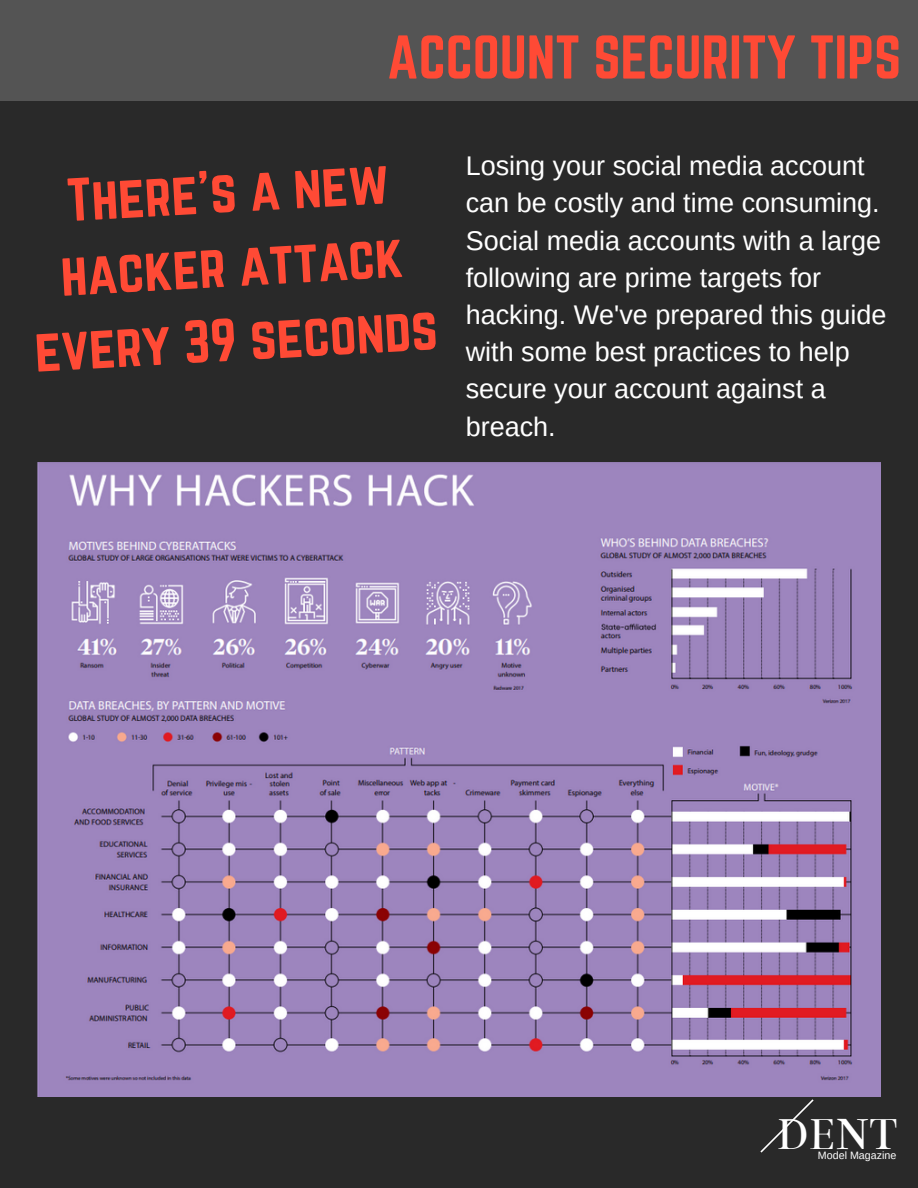
<style>
.page{position:relative;width:918px;height:1188px;background:#292929}
.page>*{position:absolute;margin:0;border:0;box-sizing:border-box;transform-origin:0 0}
.t1{font:54px "Norwester";color:#ff4a35}
.t2{font:53.25px/74.2px "Norwester";color:#ff4a35;text-align:center}
.t3{font:48.9px "Bentham";color:#fff}
.t4{font:27px/37.2px "Arimo";color:#fff}
.t5{font:10.65px "Arimo";color:#fff}
</style>
<div class="page">
<svg style="left:760px;top:1099px;width:54px;height:54px"></svg>
<div style="left:0;top:0;width:918px;height:100px;background:#545454"></div>
<img style="left:37px;top:462px;width:843px;height:635px">
<h1 class="t1" style="left:387px;top:31px;width:516px">ACCOUNT SECURITY TIPS</h1>
<h2 class="t2" style="left:25px;top:167px;width:405px;rotate:-3deg">There's a new hacker attack every 39 seconds</h2>
<p class="t4" style="left:466px;top:147px;width:422px">Losing your social media account can be costly and time consuming.<br>Social media accounts with a large following are prime targets for hacking. We've prepared this guide with some best practices to help secure your account against a breach.</p>
<h3 class="t3" style="left:776px;top:1107px;width:123px">DENT</h3>
<p class="t5" style="left:818px;top:1150px;width:80px">Model Magazine</p>
</div>
